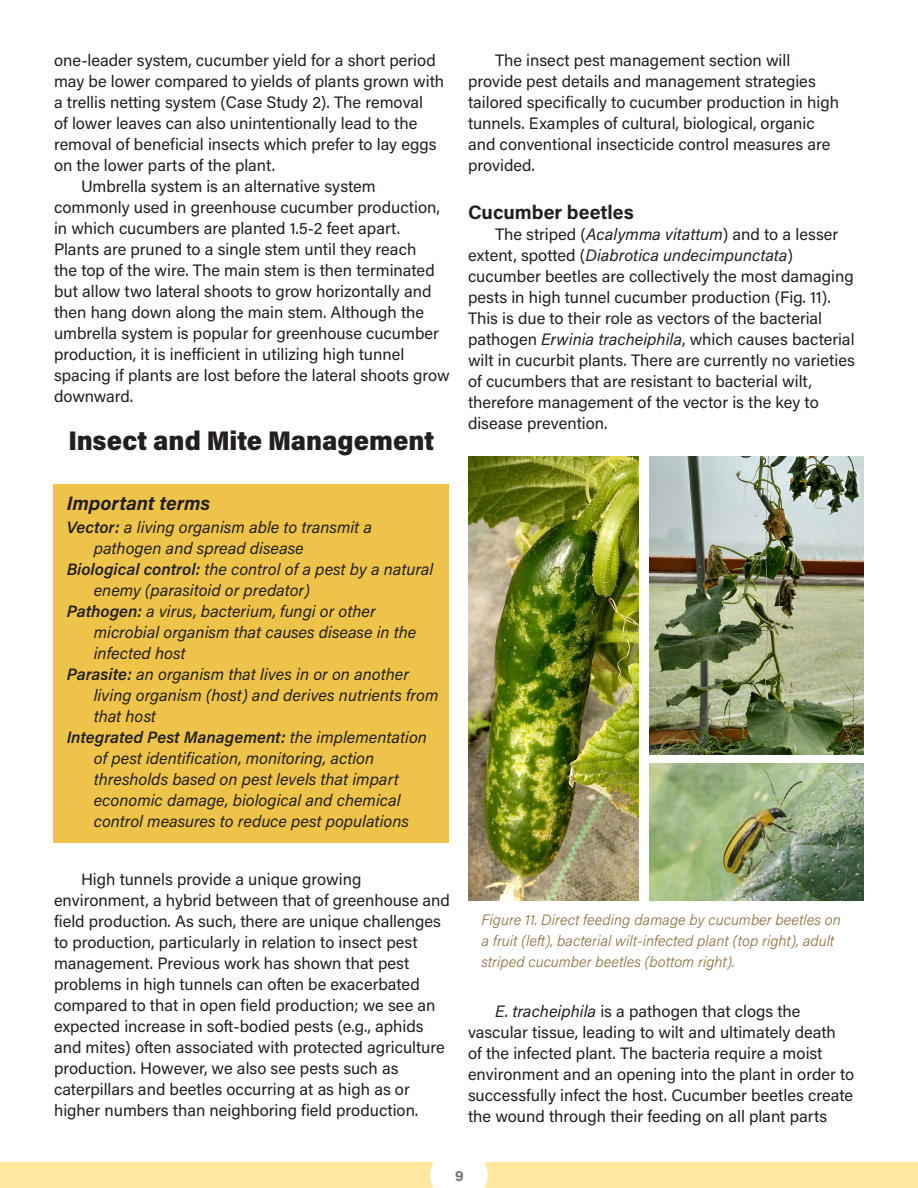
<style>
.page{position:relative;width:918px;height:1188px;background:#fff}
.page>*{position:absolute;margin:0;border:0;box-sizing:border-box;transform-origin:0 0}
.Header_1{font:900 27px "Acumin Pro Semi Cond";color:#231f20}
.Header_3{font:700 19.5px "Acumin Pro";color:#231f20}
.Terms_Header{font:italic 700 19.5px "Acumin Pro";color:#231f20}
.Body_Copy{font:16.5px/21px "Acumin Pro";color:#231f20}
.t1{font:italic 16.5px/21px "Acumin Pro";color:#231f20}
.t2{font:italic 300 15px/21px "Acumin Pro";color:#8e6f3e}
.t3{font:700 15px "Acumin Pro";color:#70767b}
.s1{font-weight:600}
.s2{font-style:italic}
</style>
<div class="page">
<div style="left:0;top:1162px;width:918px;height:26px;background:#ffe79d"></div>
<div style="left:430px;top:1162px;width:58px;height:26px;background:#fff"></div>
<div style="left:53px;top:484px;width:396px;height:359px;background:#eec349"></div>
<img style="left:649px;top:763px;width:215px;height:137px">
<img style="left:649px;top:456px;width:215px;height:298px">
<img style="left:468px;top:457px;width:170px;height:443px">
<p class="Body_Copy" style="left:54px;top:49px;width:392px">one-leader system, cucumber yield for a short period may be lower compared to yields of plants grown with a trellis netting system (Case Study 2). The removal<br>of lower leaves can also unintentionally lead to the removal of beneficial insects which prefer to lay eggs on the lower parts of the plant.</p>
<p class="Body_Copy" style="left:54px;top:175px;width:397px;text-indent:27px">Umbrella system is an alternative system commonly used in greenhouse cucumber production, in which cucumbers are planted 1.5-2 feet apart.<br>Plants are pruned to a single stem until they reach<br>the top of the wire. The main stem is then terminated but allow two lateral shoots to grow horizontally and then hang down along the main stem. Although the umbrella system is popular for greenhouse cucumber production, it is inefficient in utilizing high tunnel spacing if plants are lost before the lateral shoots grow downward.</p>
<p class="Header_1" style="left:68px;top:422px;width:367px">Insect and Mite Management</p>
<p class="Terms_Header" style="left:67px;top:490px;width:145px">Important terms</p>
<p class="t1" style="left:94px;top:516px;width:280px;text-indent:-27px"><span class="s1">Vector:</span> a living organism able to transmit a pathogen and spread disease</p>
<p class="t1" style="left:94px;top:558px;width:341px;text-indent:-27px"><span class="s1">Biological control:</span> the control of a pest by a natural enemy (parasitoid or predator)</p>
<p class="t1" style="left:94px;top:600px;width:324px;text-indent:-27px"><span class="s1">Pathogen:</span> a virus, bacterium, fungi or other microbial organism that causes disease in the infected host</p>
<p class="t1" style="left:94px;top:663px;width:346px;text-indent:-27px"><span class="s1">Parasite:</span> an organism that lives in or on another living organism (host) and derives nutrients from that host</p>
<p class="t1" style="left:94px;top:726px;width:335px;text-indent:-27px"><span class="s1">Integrated Pest Management:</span> the implementation of pest identification, monitoring, action thresholds based on pest levels that impart economic damage, biological and chemical control measures to reduce pest populations</p>
<p class="Body_Copy" style="left:54px;top:868px;width:398px;text-indent:27px">High tunnels provide a unique growing environment, a hybrid between that of greenhouse and field production. As such, there are unique challenges to production, particularly in relation to insect pest management. Previous work has shown that pest problems in high tunnels can often be exacerbated compared to that in open field production; we see an expected increase in soft-bodied pests (e.g., aphids and mites) often associated with protected agriculture production. However, we also see pests such as caterpillars and beetles occurring at as high as or higher numbers than neighboring field production.</p>
<p class="Body_Copy" style="left:468px;top:49px;width:373px;text-indent:27px">The insect pest management section will provide pest details and management strategies tailored specifically to cucumber production in high tunnels. Examples of cultural, biological, organic and conventional insecticide control measures are provided.</p>
<p class="Header_3" style="left:468px;top:199px;width:167px">Cucumber beetles</p>
<p class="Body_Copy" style="left:468px;top:223px;width:388px;text-indent:27px">The striped (<span class="s2">Acalymma vitattum</span>) and to a lesser extent, spotted (<span class="s2">Diabrotica undecimpunctata</span>) cucumber beetles are collectively the most damaging pests in high tunnel cucumber production (Fig. 11).<br>This is due to their role as vectors of the bacterial pathogen <span class="s2">Erwinia tracheiphila</span>, which causes bacterial wilt in cucurbit plants. There are currently no varieties of cucumbers that are resistant to bacterial wilt, therefore management of the vector is the key to disease prevention.</p>
<p class="t2" style="left:482px;top:909px;width:361px">Figure 11. Direct feeding damage by cucumber beetles on a fruit (left), bacterial wilt-infected plant (top right), adult striped cucumber beetles (bottom right).</p>
<p class="Body_Copy" style="left:468px;top:1000px;width:388px;text-indent:27px"><span class="s2">E. tracheiphila</span> is a pathogen that clogs the vascular tissue, leading to wilt and ultimately death<br>of the infected plant. The bacteria require a moist environment and an opening into the plant in order to successfully infect the host. Cucumber beetles create the wound through their feeding on all plant parts</p>
<p class="t3" style="left:455px;top:1165px;width:10px">9</p>
</div>
